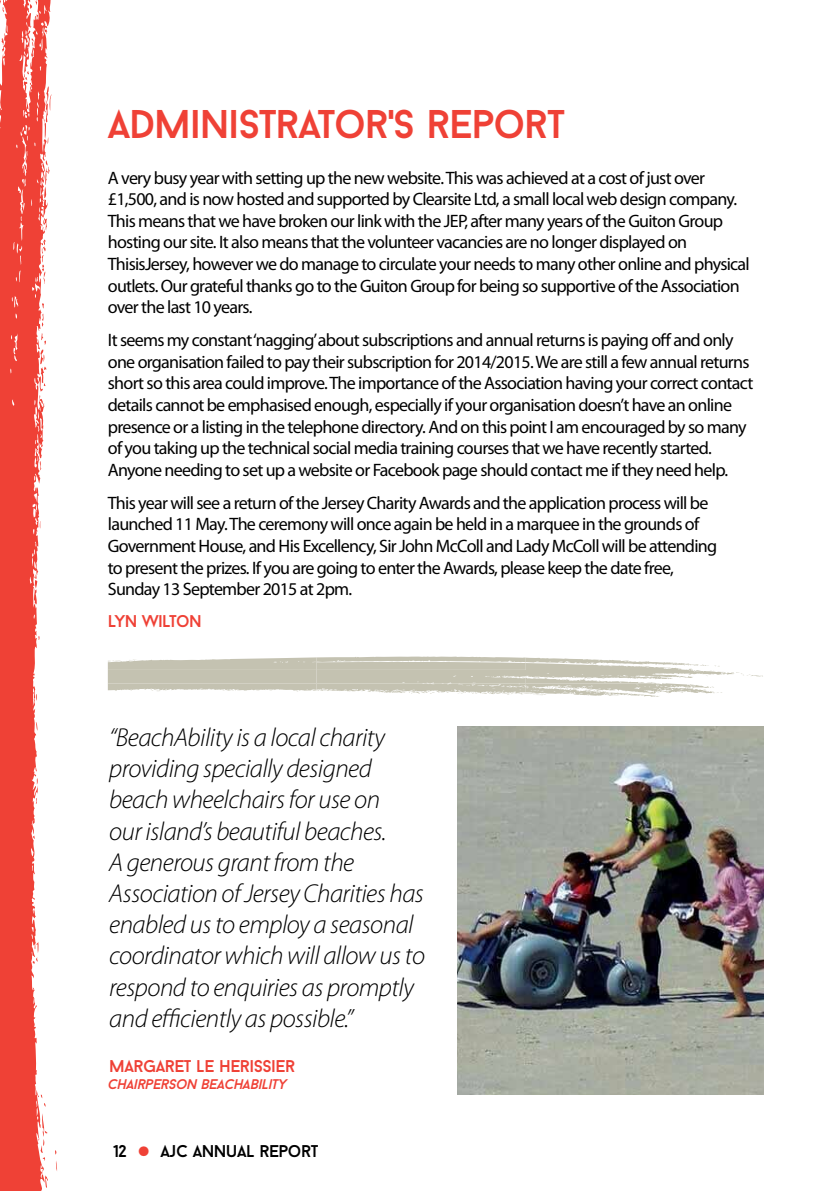
<style>
.page{position:relative;width:840px;height:1191px;background:#fff}
.page>*{position:absolute;margin:0;border:0;box-sizing:border-box;transform-origin:0 0}
.t1{font:40px "Baron Neue";letter-spacing:-.03em;color:#ef4136}
.t2{font:italic 300 26px/31.2px "Myriad Pro";letter-spacing:-.02em;color:#000}
.t3{font:18px/21.6px "Myriad Pro";letter-spacing:-.04em;color:#000}
.t4{font:17px "Baron Neue";letter-spacing:-.03em;color:#ef4136}
.t5{font:17px "Baron Neue";letter-spacing:-.03em;color:#000}
.t6{font:italic 14px "Baron Neue";letter-spacing:-.03em;color:#ef4136}
.s1{font-size:45px;color:#ef4136}
</style>
<div class="page">
<svg style="left:0;top:0;width:51px;height:1191px;fill:#ef4136"></svg>
<svg style="left:30px;top:0;width:7px;height:9px"></svg>
<svg style="left:25px;top:71px;width:4px;height:10px"></svg>
<svg style="left:44px;top:86px;width:8px;height:58px"></svg>
<svg style="left:44px;top:160px;width:6px;height:38px"></svg>
<svg style="left:42px;top:239px;width:4px;height:45px"></svg>
<svg style="left:41px;top:314px;width:3px;height:13px"></svg>
<svg style="left:40px;top:333px;width:6px;height:53px"></svg>
<svg style="left:39px;top:461px;width:3px;height:9px"></svg>
<svg style="left:39px;top:521px;width:2px;height:7px"></svg>
<svg style="left:34px;top:574px;width:3px;height:14px"></svg>
<svg style="left:40px;top:1113px;width:7px;height:47px"></svg>
<img style="left:457px;top:726px;width:306px;height:368px">
<svg style="left:108px;top:656px;width:655px;height:41px"></svg>
<img style="left:580px;top:663px;width:22px;height:28px">
<h1 class="t1" style="left:108px;top:99px;width:458px">ADMINISTRATOR'S REPORT</h1>
<p class="t3" style="left:108px;top:167px;width:643px">A very busy year with setting up the new website. This was achieved at a cost of just over £1,500, and is now hosted and supported by Clearsite Ltd, a small local web design company.<br>This means that we have broken our link with the JEP, after many years of the Guiton Group hosting our site. It also means that the volunteer vacancies are no longer displayed on ThisisJersey, however we do manage to circulate your needs to many other online and physical outlets. Our grateful thanks go to the Guiton Group for being so supportive of the Association over the last 10 years.</p>
<p class="t3" style="left:108px;top:330px;width:646px">It seems my constant ‘nagging’about subscriptions and annual returns is paying off and only one organisation failed to pay their subscription for 2014/2015. We are still a few annual returns short so this area could improve. The importance of the Association having your correct contact details cannot be emphasised enough, especially if your organisation doesn’t have an online presence or a listing in the telephone directory. And on this point I am encouraged by so many of you taking up the technical social media training courses that we have recently started.<br>Anyone needing to set up a website or Facebook page should contact me if they need help.</p>
<p class="t3" style="left:108px;top:492px;width:610px">This year will see a return of the Jersey Charity Awards and the application process will be launched 11 May. The ceremony will once again be held in a marquee in the grounds of Government House, and His Excellency, Sir John McColl and Lady McColl will be attending to present the prizes. If you are going to enter the Awards, please keep the date free, Sunday 13 September 2015 at 2pm.</p>
<p class="t4" style="left:108px;top:610px;width:95px">LYN WILTON</p>
<p class="t2" style="left:109px;top:722px;width:317px">“BeachAbility is a local charity providing specially designed beach wheelchairs for use on<br>our island’s beautiful beaches.<br>A generous grant from the<br>Association of Jersey Charities has enabled us to employ a seasonal coordinator which will allow us to respond to enquiries as promptly and efficiently as possible.”</p>
<p class="t4" style="left:109px;top:1055px;width:187px">MARGARET LE HERISSIER</p>
<p class="t6" style="left:109px;top:1075px;width:180px">CHAIRPERSON BEACHABILITY</p>
<p class="t5" style="left:113px;top:1140px;width:15px">12</p>
<p class="t5" style="left:137px;top:1140px;width:182px"><span class="s1">•</span> AJC ANNUAL REPORT</p>
</div>
